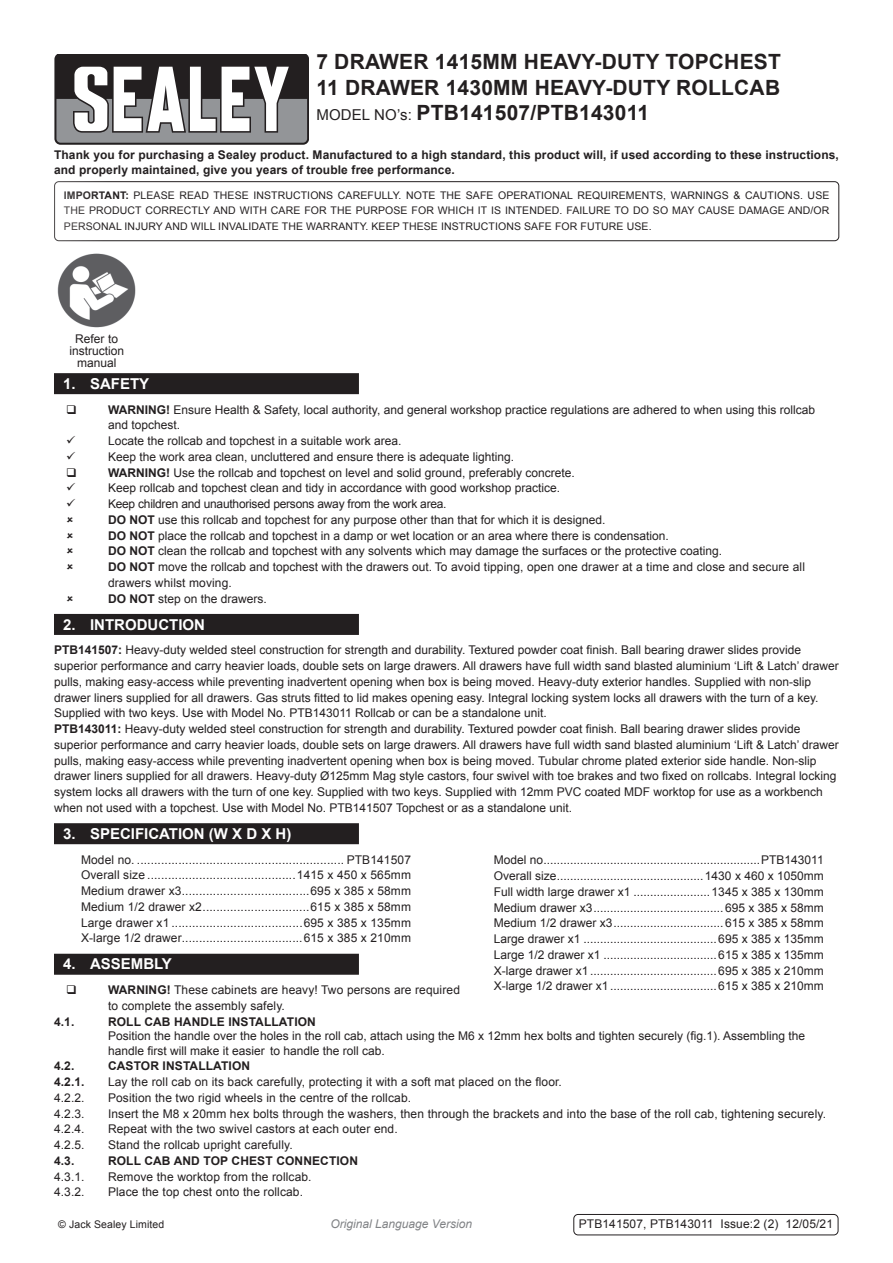
<style>
.page{position:relative;width:893px;height:1263px;background:#fff}
.page>*{position:absolute;margin:0;border:0;box-sizing:border-box;transform-origin:0 0}
.Instructions_Model_N{font:700 21px "Arial";letter-spacing:.01em;color:#231f20}
.t1{font:700 15px "Arial";color:#fff}
.Body{font:12px/15.8px "Arial";color:#231f20}
.Specifications__Tabb{font:12px "Arial";color:#231f20}
.Body-2{font:700 12px/15.8px "Arial";letter-spacing:.01em;color:#231f20}
.Body-3{font:12px "Arial";letter-spacing:-.02em;color:#231f20}
.Body__Footer{font:12px "Arial";letter-spacing:.01em;color:#231f20}
.t2{font:italic 12px "Arial";color:#808285}
.Body__Justified__7pt{font:10.5px/15.8px "Arial";letter-spacing:.01em;color:#231f20;text-align:justify}
.s1{font-weight:400;font-size:15px}
.s2{font-weight:700}
</style>
<div class="page">
<svg style="left:54px;top:54px;width:255px;height:90px"></svg>
<div style="left:54px;top:181px;width:785px;height:60px;border:1px solid #231f20;border-radius:4px"></div>
<div style="left:54px;top:373px;width:305px;height:21px;background:#231f20"></div>
<div style="left:54px;top:614px;width:305px;height:21px;background:#231f20"></div>
<div style="left:54px;top:823px;width:305px;height:21px;background:#231f20"></div>
<div style="left:54px;top:954px;width:305px;height:21px;background:#231f20"></div>
<img style="left:57px;top:253px;width:79px;height:75px">
<div style="left:573px;top:1214px;width:265px;height:21px;border:1px solid #231f20;border-radius:4px"></div>
<p class="Instructions_Model_N" style="left:316px;top:48px;width:466px">7 DRAWER 1415MM HEAVY-DUTY TOPCHEST</p>
<p class="Instructions_Model_N" style="left:316px;top:74px;width:465px">11 DRAWER 1430MM HEAVY-DUTY ROLLCAB</p>
<p class="Instructions_Model_N" style="left:316px;top:99px;width:334px"><span class="s1">MODEL NO’s:</span> PTB141507/PTB143011</p>
<p class="Body-2" style="left:54px;top:147px;width:786px">Thank you for purchasing a Sealey product. Manufactured to a high standard, this product will, if used according to these instructions, and properly maintained, give you years of trouble free performance.</p>
<p class="Body__Justified__7pt" style="left:64px;top:187px;width:767px"><span class="s2">IMPORTANT:</span> PLEASE READ THESE INSTRUCTIONS CAREFULLY. NOTE THE SAFE OPERATIONAL REQUIREMENTS, WARNINGS &amp; CAUTIONS. USE THE PRODUCT CORRECTLY AND WITH CARE FOR THE PURPOSE FOR WHICH IT IS INTENDED. FAILURE TO DO SO MAY CAUSE DAMAGE AND/OR PERSONAL INJURY AND WILL INVALIDATE THE WARRANTY. KEEP THESE INSTRUCTIONS SAFE FOR FUTURE USE.</p>
<p class="Body" style="left:69px;top:332px;width:56px;line-height:12px;text-align:center">Refer to instruction</p>
<p class="Body" style="left:77px;top:355px;width:41px">manual</p>
<p class="t1" style="left:63px;top:374px;width:88px">1. SAFETY</p>
<p class="Body" style="left:108px;top:402px;width:709px"><span class="s2">WARNING!</span> Ensure Health &amp; Safety, local authority, and general workshop practice regulations are adhered to when using this rollcab and topchest.</p>
<p class="Body" style="left:108px;top:433px;width:295px">Locate the rollcab and topchest in a suitable work area.</p>
<p class="Body" style="left:108px;top:449px;width:408px">Keep the work area clean, uncluttered and ensure there is adequate lighting.</p>
<p class="Body" style="left:108px;top:465px;width:468px"><span class="s2">WARNING!</span> Use the rollcab and topchest on level and solid ground, preferably concrete.</p>
<p class="Body" style="left:108px;top:480px;width:454px">Keep rollcab and topchest clean and tidy in accordance with good workshop practice.</p>
<p class="Body-3" style="left:108px;top:496px;width:340px">Keep children and unauthorised persons away from the work area.</p>
<p class="Body" style="left:108px;top:512px;width:499px"><span class="s2">DO NOT</span> use this rollcab and topchest for any purpose other than that for which it is designed.</p>
<p class="Body" style="left:108px;top:528px;width:562px"><span class="s2">DO NOT</span> place the rollcab and topchest in a damp or wet location or an area where there is condensation.</p>
<p class="Body" style="left:108px;top:543px;width:616px"><span class="s2">DO NOT</span> clean the rollcab and topchest with any solvents which may damage the surfaces or the protective coating.</p>
<p class="Body" style="left:108px;top:559px;width:699px"><span class="s2">DO NOT</span> move the rollcab and topchest with the drawers out. To avoid tipping, open one drawer at a time and close and secure all drawers whilst moving.</p>
<p class="Body" style="left:108px;top:591px;width:160px"><span class="s2">DO NOT</span> step on the drawers.</p>
<p class="t1" style="left:63px;top:614px;width:143px">2. INTRODUCTION</p>
<p class="Body" style="left:54px;top:642px;width:786px"><span class="s2">PTB141507:</span> Heavy-duty welded steel construction for strength and durability. Textured powder coat finish. Ball bearing drawer slides provide superior performance and carry heavier loads, double sets on large drawers. All drawers have full width sand blasted aluminium ‘Lift &amp; Latch’ drawer pulls, making easy-access while preventing inadvertent opening when box is being moved. Heavy-duty exterior handles. Supplied with non-slip drawer liners supplied for all drawers. Gas struts fitted to lid makes opening easy. Integral locking system locks all drawers with the turn of a key.<br>Supplied with two keys. Use with Model No. PTB143011 Rollcab or can be a standalone unit.</p>
<p class="Body" style="left:54px;top:721px;width:786px"><span class="s2">PTB143011:</span> Heavy-duty welded steel construction for strength and durability. Textured powder coat finish. Ball bearing drawer slides provide superior performance and carry heavier loads, double sets on large drawers. All drawers have full width sand blasted aluminium ‘Lift &amp; Latch’ drawer pulls, making easy-access while preventing inadvertent opening when box is being moved. Tubular chrome plated exterior side handle. Non-slip drawer liners supplied for all drawers. Heavy-duty Ø125mm Mag style castors, four swivel with toe brakes and two fixed on rollcabs. Integral locking system locks all drawers with the turn of one key. Supplied with two keys. Supplied with 12mm PVC coated MDF worktop for use as a workbench when not used with a topchest. Use with Model No. PTB141507 Topchest or as a standalone unit.</p>
<p class="t1" style="left:63px;top:824px;width:230px">3. SPECIFICATION (W X D X H)</p>
<p class="Specifications__Tabb" style="left:81px;top:852px;width:331px">Model no. ............................................................ PTB141507</p>
<p class="Specifications__Tabb" style="left:81px;top:867px;width:331px">Overall size ...........................................1415 x 450 x 565mm</p>
<p class="Specifications__Tabb" style="left:81px;top:883px;width:331px">Medium drawer x3.....................................695 x 385 x 58mm</p>
<p class="Specifications__Tabb" style="left:81px;top:899px;width:331px">Medium 1/2 drawer x2...............................615 x 385 x 58mm</p>
<p class="Specifications__Tabb" style="left:81px;top:915px;width:331px">Large drawer x1 ......................................695 x 385 x 135mm</p>
<p class="Specifications__Tabb" style="left:81px;top:930px;width:331px">X-large 1/2 drawer...................................615 x 385 x 210mm</p>
<p class="t1" style="left:63px;top:954px;width:110px">4. ASSEMBLY</p>
<p class="Body" style="left:108px;top:982px;width:353px"><span class="s2">WARNING!</span> These cabinets are heavy! Two persons are required</p>
<p class="Body" style="left:108px;top:998px;width:178px">to complete the assembly safely.</p>
<p class="Body-2" style="left:54px;top:1014px;width:22px">4.1.</p>
<p class="Body-2" style="left:108px;top:1014px;width:209px">ROLL CAB HANDLE INSTALLATION</p>
<p class="Body" style="left:108px;top:1028px;width:699px">Position the handle over the holes in the roll cab, attach using the M6 x 12mm hex bolts and tighten securely (fig.1). Assembling the</p>
<p class="Body" style="left:108px;top:1042px;width:278px">handle first will make it easier to handle the roll cab.</p>
<p class="Body-2" style="left:54px;top:1058px;width:22px">4.2.</p>
<p class="Body-2" style="left:108px;top:1058px;width:144px">CASTOR INSTALLATION</p>
<p class="Body-2" style="left:54px;top:1074px;width:32px">4.2.1.</p>
<p class="Body" style="left:108px;top:1074px;width:455px">Lay the roll cab on its back carefully, protecting it with a soft mat placed on the floor.</p>
<p class="Body" style="left:54px;top:1090px;width:32px">4.2.2.</p>
<p class="Body" style="left:108px;top:1090px;width:305px">Position the two rigid wheels in the centre of the rollcab.</p>
<p class="Body" style="left:54px;top:1105px;width:32px">4.2.3.</p>
<p class="Body" style="left:108px;top:1105px;width:719px">Insert the M8 x 20mm hex bolts through the washers, then through the brackets and into the base of the roll cab, tightening securely.</p>
<p class="Body" style="left:54px;top:1121px;width:32px">4.2.4.</p>
<p class="Body" style="left:108px;top:1121px;width:291px">Repeat with the two swivel castors at each outer end.</p>
<p class="Body" style="left:54px;top:1137px;width:32px">4.2.5.</p>
<p class="Body" style="left:108px;top:1137px;width:186px">Stand the rollcab upright carefully.</p>
<p class="Body-2" style="left:54px;top:1153px;width:22px">4.3.</p>
<p class="Body-2" style="left:108px;top:1153px;width:252px">ROLL CAB AND TOP CHEST CONNECTION</p>
<p class="Body" style="left:54px;top:1168px;width:32px">4.3.1.</p>
<p class="Body" style="left:108px;top:1168px;width:205px">Remove the worktop from the rollcab.</p>
<p class="Body" style="left:54px;top:1184px;width:32px">4.3.2.</p>
<p class="Body" style="left:108px;top:1184px;width:197px">Place the top chest onto the rollcab.</p>
<p class="Specifications__Tabb" style="left:494px;top:852px;width:331px">Model no.................................................................PTB143011</p>
<p class="Specifications__Tabb" style="left:494px;top:868px;width:331px">Overall size............................................1430 x 460 x 1050mm</p>
<p class="Specifications__Tabb" style="left:494px;top:884px;width:331px">Full width large drawer x1 .......................1345 x 385 x 130mm</p>
<p class="Specifications__Tabb" style="left:494px;top:899px;width:331px">Medium drawer x3.......................................695 x 385 x 58mm</p>
<p class="Specifications__Tabb" style="left:494px;top:915px;width:331px">Medium 1/2 drawer x3.................................615 x 385 x 58mm</p>
<p class="Specifications__Tabb" style="left:494px;top:931px;width:331px">Large drawer x1 ........................................695 x 385 x 135mm</p>
<p class="Specifications__Tabb" style="left:494px;top:947px;width:331px">Large 1/2 drawer x1 ..................................615 x 385 x 135mm</p>
<p class="Specifications__Tabb" style="left:494px;top:962px;width:331px">X-large drawer x1 ......................................695 x 385 x 210mm</p>
<p class="Specifications__Tabb" style="left:494px;top:978px;width:331px">X-large 1/2 drawer x1................................615 x 385 x 210mm</p>
<p class="Body__Justified__7pt" style="left:58px;top:1217px;width:108px">© Jack Sealey Limited</p>
<p class="t2" style="left:330px;top:1216px;width:143px">Original Language Version</p>
<p class="Body__Footer" style="left:579px;top:1216px;width:256px">PTB141507, PTB143011 Issue:2 (2) 12/05/21</p>
</div>
